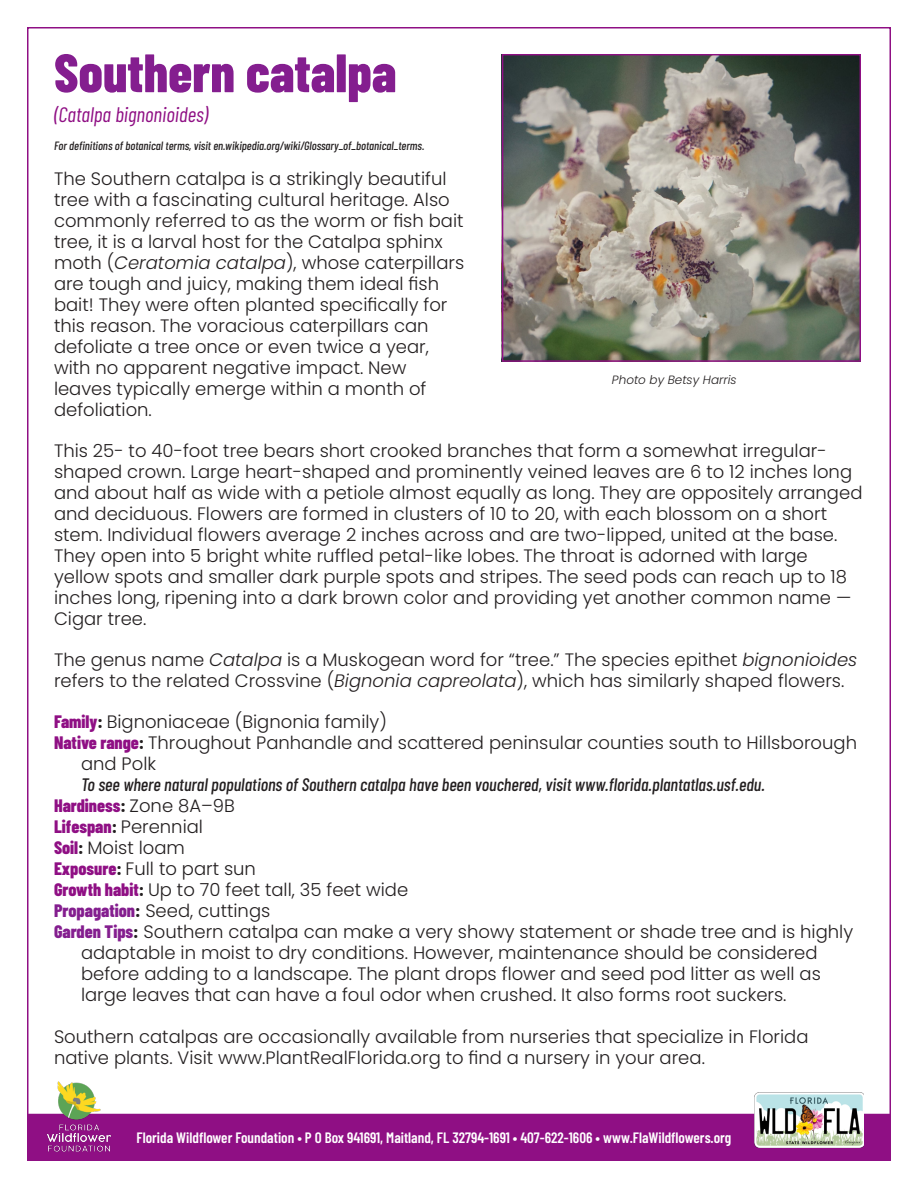
<style>
.page{position:relative;width:918px;height:1188px;background:#fff}
.page>*{position:absolute;margin:0;border:0;box-sizing:border-box;transform-origin:0 0}
.t1{font:800 54px "Barlow Condensed";color:#841e8f}
.t2{font:italic 21px "Barlow Condensed";color:#8f0f84}
.t3{font:300 18px/21px "Poppins";color:#231f20}
.t4{font:italic 500 18px "Barlow Condensed";color:#231f20}
.t5{font:800 18px "Barlow Condensed";color:#8f0f84}
.t6{font:600 15px "Barlow Condensed";color:#fff}
.t7{font:italic 500 12px "Barlow Condensed";color:#231f20}
.t8{font:italic 300 12px "Poppins";color:#231f20}
.s1{font-style:italic}
.s2{font-family:"Barlow Condensed";font-weight:800;color:#8f0f84}
.s3{font-family:"Barlow Condensed";font-weight:800}
.s4{color:#231f20}
.s5{font-family:"Poppins";font-weight:300;color:#231f20}
.s6{font-family:"Barlow Condensed";font-weight:800;color:#841e8f}
</style>
<div class="page">
<div style="left:27px;top:1114px;width:864px;height:47px;background:#8f0f84"></div>
<img style="left:754px;top:1092px;width:110px;height:55px">
<img style="left:504px;top:56px;width:355px;height:304px">
<div style="left:502px;top:54px;width:359px;height:308px;border:1px solid #8f0f84"></div>
<img style="left:44px;top:1082px;width:70px;height:70px">
<p class="t1" style="left:54px;top:35px;width:344px">Southern catalpa</p>
<p class="t2" style="left:54px;top:100px;width:156px">(Catalpa bignonioides)</p>
<p class="t7" style="left:54px;top:137px;width:372px">For definitions of botanical terms, visit en.wikipedia.org/wiki/Glossary_of_botanical_terms.</p>
<p class="t3" style="left:54px;top:168px;width:412px">The Southern catalpa is a strikingly beautiful tree with a fascinating cultural heritage. Also commonly referred to as the worm or fish bait tree, it is a larval host for the Catalpa sphinx moth (<span class="s1">Ceratomia catalpa</span>), whose caterpillars are tough and juicy, making them ideal fish bait! They were often planted specifically for this reason. The voracious caterpillars can defoliate a tree once or even twice a year, with no apparent negative impact. New leaves typically emerge within a month of defoliation.</p>
<p class="t3" style="left:54px;top:440px;width:810px">This 25- to 40-foot tree bears short crooked branches that form a somewhat irregular&shy;shaped crown. Large heart-shaped and prominently veined leaves are 6 to 12 inches long and about half as wide with a petiole almost equally as long. They are oppositely arranged and deciduous. Flowers are formed in clusters of 10 to 20, with each blossom on a short stem. Individual flowers average 2 inches across and are two-lipped, united at the base.<br>They open into 5 bright white ruffled petal-like lobes. The throat is adorned with large yellow spots and smaller dark purple spots and stripes. The seed pods can reach up to 18 inches long, ripening into a dark brown color and providing yet another common name — Cigar tree.</p>
<p class="t3" style="left:54px;top:649px;width:805px">The genus name <span class="s1">Catalpa</span> is a Muskogean word for “tree.” The species epithet <span class="s1">bignonioides </span>refers to the related Crossvine (<span class="s1">Bignonia capreolata</span>), which has similarly shaped flowers.</p>
<p class="t3" style="left:54px;top:712px;width:334px"><span class="s2">Family</span><span class="s3">:</span> Bignoniaceae (Bignonia family)</p>
<p class="t3" style="left:81px;top:733px;width:778px;text-indent:-27px"><span class="s2">Native range</span><span class="s3">:</span> Throughout Panhandle and scattered peninsular counties south to Hillsborough and Polk</p>
<p class="t4" style="left:81px;top:772px;width:685px">To see where natural populations of Southern catalpa have been vouchered, visit www.florida.plantatlas.usf.edu.</p>
<p class="t5" style="left:54px;top:793px;width:182px">Hardiness<span class="s4">:</span> <span class="s5">Zone 8A–9B</span></p>
<p class="t3" style="left:54px;top:817px;width:151px"><span class="s2">Lifespan</span><span class="s3">:</span> Perennial</p>
<p class="t3" style="left:54px;top:838px;width:133px"><span class="s2">Soil</span><span class="s3">:</span> Moist loam</p>
<p class="t3" style="left:54px;top:859px;width:204px"><span class="s2">Exposure</span><span class="s3">:</span> Full to part sun</p>
<p class="t3" style="left:54px;top:880px;width:356px"><span class="s2">Growth habit</span><span class="s3">:</span> Up to 70 feet tall, 35 feet wide</p>
<p class="t3" style="left:54px;top:901px;width:218px"><span class="s6">Propagation</span><span class="s3">:</span> Seed, cuttings</p>
<p class="t3" style="left:81px;top:922px;width:774px;text-indent:-27px"><span class="s6">Garden Tips</span><span class="s3">:</span> Southern catalpa can make a very showy statement or shade tree and is highly adaptable in moist to dry conditions. However, maintenance should be considered before adding to a landscape. The plant drops flower and seed pod litter as well as large leaves that can have a foul odor when crushed. It also forms root suckers.</p>
<p class="t3" style="left:54px;top:1027px;width:756px">Southern catalpas are occasionally available from nurseries that specialize in Florida native plants. Visit www.PlantRealFlorida.org to find a nursery in your area.</p>
<p class="t8" style="left:612px;top:373px;width:126px">Photo by Betsy Harris</p>
<p class="t6" style="left:137px;top:1127px;width:596px">Florida Wildflower Foundation • P O Box 941691, Maitland, FL 32794-1691 • 407-622-1606 • www.FlaWildflowers.org</p>
</div>
